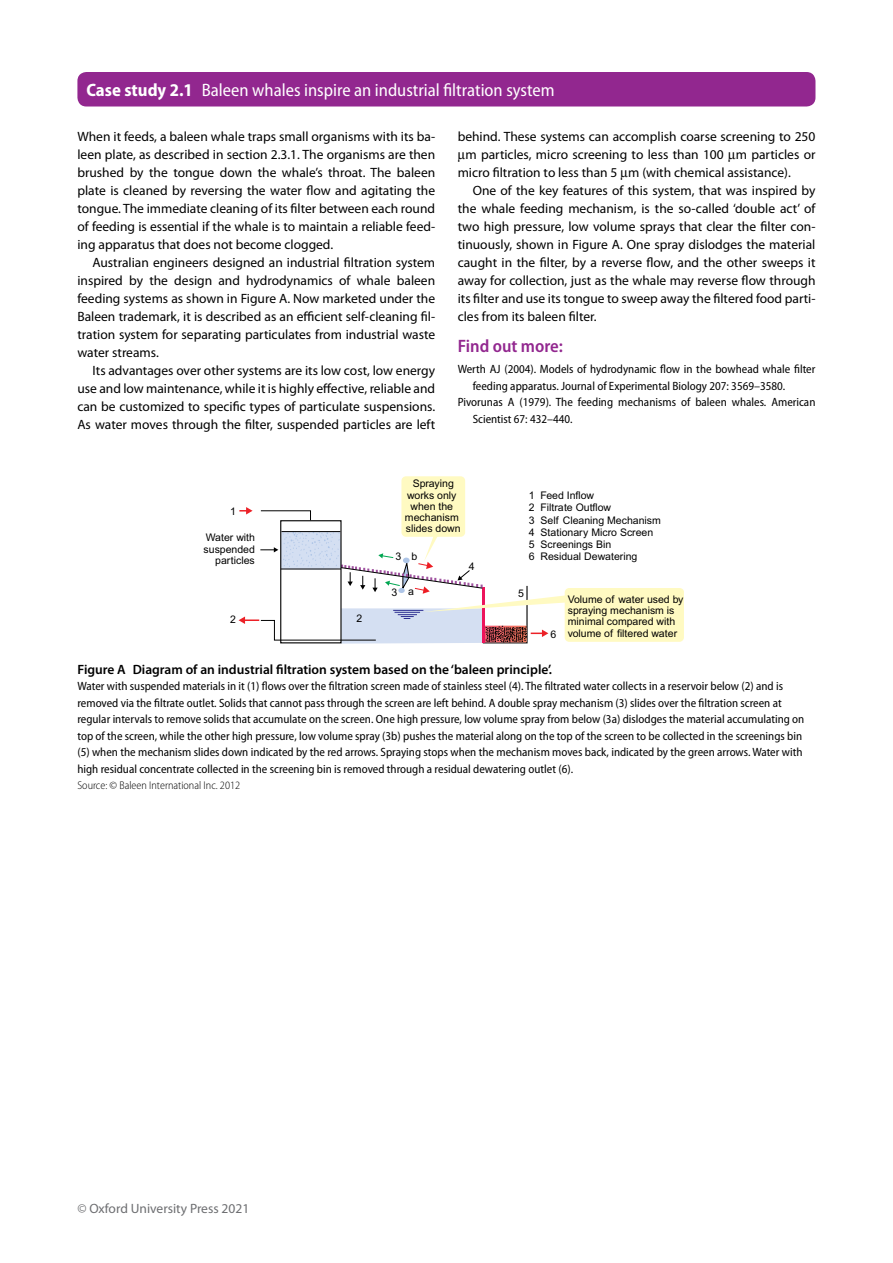
<style>
.page{position:relative;width:893px;height:1263px;background:#fff}
.page>*{position:absolute;margin:0;border:0;box-sizing:border-box;transform-origin:0 0}
.FT2_BT{font:semi-condensed 18px "Myriad Pro";color:#fff}
.FT2_B1{font:600 semi-condensed 18px "Myriad Pro";color:#92278f}
.FT2_BTX1{font:13.5px/18px "Myriad Pro";color:#000;text-align:justify}
.FT2_BTX{font:13.5px/18px "Myriad Pro";color:#000;text-align:justify}
.FGC{font:600 13.5px "Myriad Pro";color:#000}
.t1{font:13.5px "Myriad Pro";color:#6d6e71}
.FGS{font:semi-condensed 12px/16.5px "Myriad Pro";color:#000}
.FT2_REF{font:semi-condensed 12px/16.5px "Myriad Pro";color:#000}
.FGC-2{font:300 semi-condensed 11.25px "Myriad Pro";color:#000}
.t2{font:10.5px/11.2px "Arial MT Std";color:#000}
.s1{font-weight:700}
</style>
<div class="page">
<div style="left:77px;top:72px;width:738px;height:35px;background:#92278f;border-radius:9px"></div>
<div style="left:401px;top:476px;width:64px;height:61px;background:#fffac2;border-radius:4px"></div>
<div style="left:565px;top:588px;width:119px;height:54px;background:#fffac2;border-radius:4px"></div>
<svg style="left:239px;top:507px;width:329px;height:137px"></svg>
<hr style="left:281px;top:531px;width:59px;height:1px;background:#000">
<p class="FT2_BT" style="left:86px;top:80px;width:470px"><span class="s1">Case study 2.1</span> Baleen whales inspire an industrial filtration system</p>
<p class="FT2_BTX" style="left:77px;top:127px;width:359px">When it feeds, a baleen whale traps small organisms with its ba&shy;leen plate, as described in section 2.3.1. The organisms are then brushed by the tongue down the whale’s throat. The baleen plate is cleaned by reversing the water flow and agitating the tongue. The immediate cleaning of its filter between each round of feeding is essential if the whale is to maintain a reliable feed&shy;ing apparatus that does not become clogged.</p>
<p class="FT2_BTX1" style="left:77px;top:253px;width:359px;text-indent:15px">Australian engineers designed an industrial filtration system inspired by the design and hydrodynamics of whale baleen feeding systems as shown in Figure A. Now marketed under the Baleen trademark, it is described as an efficient self-cleaning fil&shy;tration system for separating particulates from industrial waste water streams.</p>
<p class="FT2_BTX1" style="left:77px;top:361px;width:359px;text-indent:15px">Its advantages over other systems are its low cost, low energy use and low maintenance, while it is highly effective, reliable and can be customized to specific types of particulate suspensions.<br>As water moves through the filter, suspended particles are left</p>
<p class="FT2_BTX1" style="left:458px;top:127px;width:359px">behind. These systems can accomplish coarse screening to 250</p>
<p class="FT2_BTX1" style="left:465px;top:145px;width:351px">m particles, micro screening to less than 100 m particles or</p>
<p class="FT2_BTX1" style="left:458px;top:163px;width:335px">micro filtration to less than 5 m (with chemical assistance).</p>
<p class="FT2_BTX1" style="left:458px;top:181px;width:359px;text-indent:15px">One of the key features of this system, that was inspired by the whale feeding mechanism, is the so-called ‘double act’ of two high pressure, low volume sprays that clear the filter con&shy;tinuously, shown in Figure A. One spray dislodges the material caught in the filter, by a reverse flow, and the other sweeps it away for collection, just as the whale may reverse flow through its filter and use its tongue to sweep away the filtered food parti&shy;cles from its baleen filter.</p>
<p class="FT2_B1" style="left:458px;top:336px;width:107px">Find out more:</p>
<p class="FT2_REF" style="left:473px;top:361px;width:344px;text-indent:-15px">Werth AJ (2004). Models of hydrodynamic flow in the bowhead whale filter feeding apparatus. Journal of Experimental Biology 207: 3569–3580.</p>
<p class="FT2_REF" style="left:473px;top:394px;width:344px;text-indent:-15px">Pivorunas A (1979). The feeding mechanisms of baleen whales. American<br>Scientist 67: 432–440.</p>
<p class="t2" style="left:405px;top:479px;width:57px;text-align:center">Spraying works only when the mechanism slides down</p>
<p class="t2" style="left:529px;top:490px;width:134px;line-height:12px">1 Feed Inflow<br>2 Filtrate Outflow<br>3 Self Cleaning Mechanism<br>4 Stationary Micro Screen<br>5 Screenings Bin<br>6 Residual Dewatering</p>
<p class="t2" style="left:230px;top:506px;width:7px">1</p>
<p class="t2" style="left:204px;top:533px;width:53px;text-align:right">Water with suspended particles</p>
<p class="t2" style="left:412px;top:551px;width:7px">b</p>
<p class="t2" style="left:395px;top:551px;width:7px">3</p>
<p class="t2" style="left:392px;top:587px;width:7px">3</p>
<p class="t2" style="left:469px;top:561px;width:7px">4</p>
<p class="t2" style="left:408px;top:586px;width:7px">a</p>
<p class="t2" style="left:518px;top:588px;width:7px">5</p>
<p class="t2" style="left:568px;top:594px;width:117px">Volume of water used by spraying mechanism is minimal compared with volume of filtered water</p>
<p class="t2" style="left:230px;top:614px;width:7px">2</p>
<p class="t2" style="left:356px;top:613px;width:7px">2</p>
<p class="t2" style="left:550px;top:629px;width:7px">6</p>
<p class="FGC" style="left:77px;top:662px;width:476px">Figure A Diagram of an industrial filtration system based on the ‘baleen principle’.</p>
<p class="FGS" style="left:77px;top:678px;width:728px">Water with suspended materials in it (1) flows over the filtration screen made of stainless steel (4). The filtrated water collects in a reservoir below (2) and is removed via the filtrate outlet. Solids that cannot pass through the screen are left behind. A double spray mechanism (3) slides over the filtration screen at regular intervals to remove solids that accumulate on the screen. One high pressure, low volume spray from below (3a) dislodges the material accumulating on top of the screen, while the other high pressure, low volume spray (3b) pushes the material along on the top of the screen to be collected in the screenings bin (5) when the mechanism slides down indicated by the red arrows. Spraying stops when the mechanism moves back, indicated by the green arrows. Water with high residual concentrate collected in the screening bin is removed through a residual dewatering outlet (6).</p>
<p class="FGC-2" style="left:77px;top:779px;width:164px">Source: © Baleen International Inc. 2012</p>
<p class="t1" style="left:77px;top:1201px;width:173px">© Oxford University Press 2021</p>
</div>
